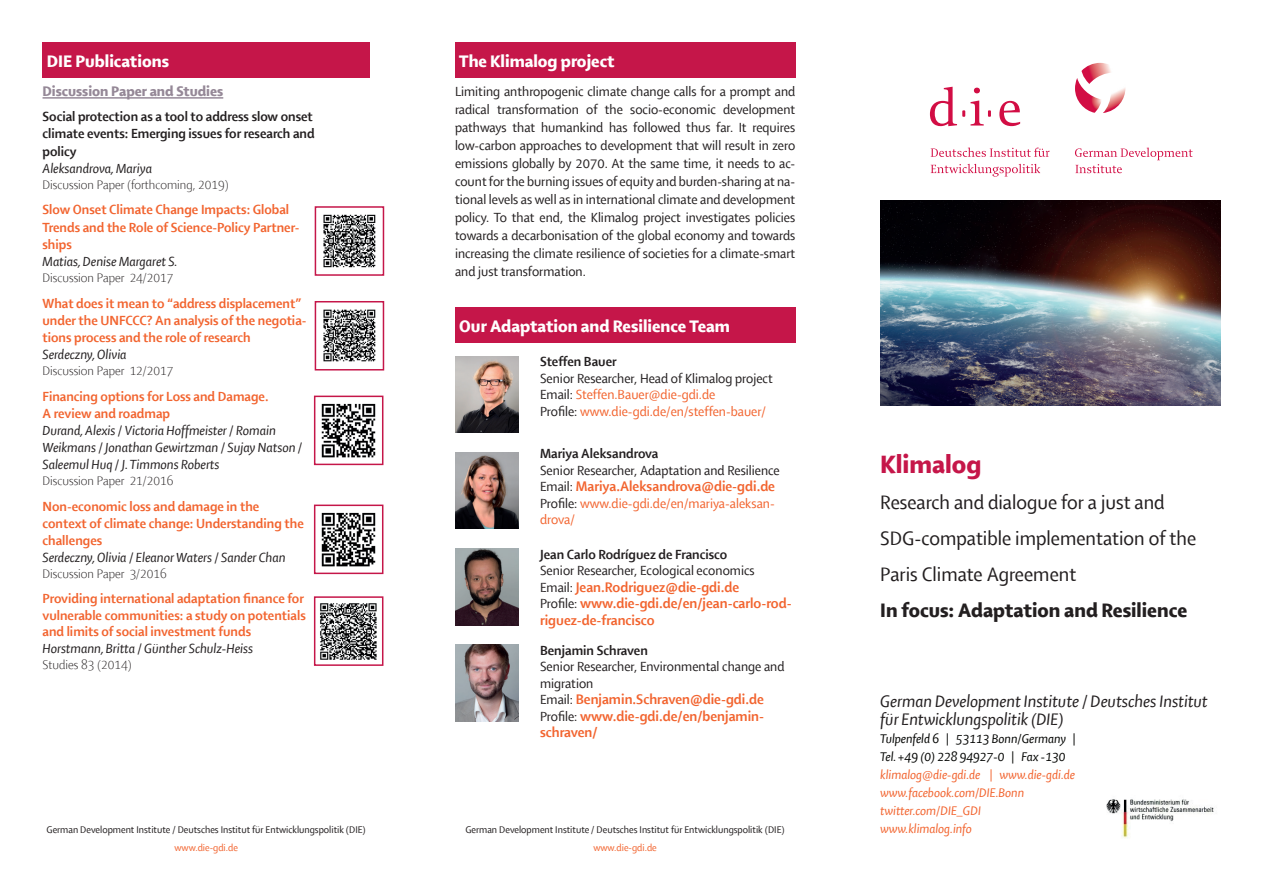
<style>
.page{position:relative;width:1263px;height:893px;background:#fff}
.page>*{position:absolute;margin:0;border:0;box-sizing:border-box;transform-origin:0 0}
.t1{font:27px "Shaker RH";color:#c51649}
.t2{font:21px/35.8px "Shaker R";color:#231f20}
.t3{font:21px "Shaker RH";color:#231f20}
.t4{font:18px/18px "Shaker RI";color:#231f20}
.t5{font:18px "Shaker RH";color:#fff}
.t6{font:15px/16.5px "Shaker RB";color:#f2642f}
.t7{font:15px "Shaker RH";color:#958897}
.t8{font:14.25px/18px "Shaker R";color:#231f20;text-align:justify}
.t9{font:14.25px/17.1px "Shaker RB";color:#f2642f}
.t10{font:14.25px/17.1px "Shaker RI";color:#231f20}
.t11{font:14.25px/17.1px "Shaker RB";color:#231f20}
.t12{font:14.25px/16.5px "Shaker R";color:#f2642f}
.t13{font:13.5px "Shaker RL";color:#231f20}
.t14{font:13.5px/18px "Shaker RI";color:#f2642f}
.t15{font:13.5px/18px "Shaker RI";color:#040503}
.t16{font:10.5px "Shaker R";color:#231f20}
.t17{font:10.5px "Shaker R";color:#f2642f}
.s1{color:#231f20}
.s2{font-family:"Shaker R";font-size:14.25px;color:#231f20}
</style>
<div class="page">
<div style="left:43px;top:43px;width:327px;height:35px;background:#c51649"></div>
<div style="left:455px;top:43px;width:340px;height:35px;background:#c51649"></div>
<div style="left:455px;top:307px;width:340px;height:36px;background:#c51649"></div>
<svg style="left:930px;top:87px;width:61px;height:39px"></svg>
<svg style="left:999px;top:101px;width:21px;height:25px"></svg>
<svg style="left:931px;top:148px;width:118px;height:9px"></svg>
<svg style="left:931px;top:164px;width:109px;height:13px"></svg>
<svg style="left:1075px;top:148px;width:117px;height:25px"></svg>
<img style="left:1075px;top:78px;width:26px;height:35px">
<img style="left:1103px;top:88px;width:22px;height:25px">
<img style="left:1081px;top:63px;width:30px;height:21px">
<img style="left:880px;top:201px;width:340px;height:205px">
<img style="left:1106px;top:799px;width:108px;height:39px">
<hr style="left:43px;top:97px;width:180px;height:2px;background:#958897">
<img style="left:455px;top:356px;width:64px;height:77px">
<img style="left:455px;top:452px;width:64px;height:77px">
<img style="left:455px;top:549px;width:64px;height:76px">
<img style="left:455px;top:645px;width:64px;height:76px">
<img style="left:321px;top:403px;width:55px;height:55px">
<div style="left:314px;top:396px;width:69px;height:69px;border:2px solid #c51649"></div>
<img style="left:321px;top:512px;width:55px;height:55px">
<div style="left:314px;top:505px;width:69px;height:69px;border:2px solid #c51649"></div>
<img style="left:323px;top:214px;width:53px;height:54px">
<div style="left:315px;top:206px;width:69px;height:70px;border:2px solid #c51649"></div>
<img style="left:323px;top:309px;width:53px;height:53px">
<div style="left:315px;top:301px;width:69px;height:69px;border:2px solid #c51649"></div>
<img style="left:320px;top:603px;width:57px;height:57px">
<div style="left:314px;top:596px;width:69px;height:70px;border:2px solid #c51649"></div>
<p class="t5" style="left:47px;top:51px;width:124px">DIE Publications</p>
<p class="t5" style="left:459px;top:51px;width:157px">The Klimalog project</p>
<p class="t7" style="left:43px;top:83px;width:182px">Discussion Paper and Studies</p>
<p class="t11" style="left:43px;top:108px;width:274px">Social protection as a tool to address slow onset climate events: Emerging issues for research and policy</p>
<p class="t10" style="left:43px;top:160px;width:111px">Aleksandrova, Mariya</p>
<p class="t13" style="left:43px;top:177px;width:188px">Discussion Paper (forthcoming, 2019)</p>
<p class="t9" style="left:43px;top:201px;width:259px">Slow Onset Climate Change Impacts: Global<br>Trends and the Role of Science-Policy Partner&shy;ships</p>
<p class="t10" style="left:43px;top:253px;width:137px">Matias, Denise Margaret S.</p>
<p class="t13" style="left:43px;top:270px;width:132px">Discussion Paper 24/2017</p>
<p class="t9" style="left:43px;top:294px;width:266px">What does it mean to “address displacement” under the UNFCCC? An analysis of the negotia&shy;tions process and the role of research</p>
<p class="t10" style="left:43px;top:346px;width:86px">Serdeczny, Olivia</p>
<p class="t13" style="left:43px;top:363px;width:132px">Discussion Paper 12/2017</p>
<p class="t9" style="left:43px;top:388px;width:228px">Financing options for Loss and Damage.<br>A review and roadmap</p>
<p class="t10" style="left:43px;top:422px;width:261px">Durand, Alexis / Victoria Hoffmeister / Romain<br>Weikmans / Jonathan Gewirtzman / Sujay Natson /<br>Saleemul Huq / J. Timmons Roberts</p>
<p class="t13" style="left:43px;top:474px;width:132px">Discussion Paper 21/2016</p>
<p class="t9" style="left:43px;top:498px;width:263px">Non-economic loss and damage in the context of climate change: Understanding the challenges</p>
<p class="t10" style="left:43px;top:549px;width:245px">Serdeczny, Olivia / Eleanor Waters / Sander Chan</p>
<p class="t13" style="left:43px;top:567px;width:126px">Discussion Paper 3/2016</p>
<p class="t9" style="left:43px;top:591px;width:265px;line-height:16.5px">Providing international adaptation finance for vulnerable communities: a study on potentials and limits of social investment funds</p>
<p class="t10" style="left:43px;top:640px;width:212px">Horstmann, Britta / Günther Schulz-Heiss</p>
<p class="t13" style="left:43px;top:658px;width:91px">Studies 83 (2014)</p>
<p class="t16" style="left:47px;top:823px;width:321px">German Development Institute / Deutsches Institut für Entwicklungspolitik (DIE)</p>
<p class="t17" style="left:174px;top:841px;width:65px">www.die-gdi.de</p>
<p class="t8" style="left:455px;top:83px;width:342px">Limiting anthropogenic climate change calls for a prompt and radical transformation of the socio-economic development pathways that humankind has followed thus far. It requires low-carbon approaches to development that will result in zero emissions globally by 2070. At the same time, it needs to ac&shy;count for the burning issues of equity and burden-sharing at na&shy;tional levels as well as in international climate and development policy. To that end, the Klimalog project investigates policies towards a decarbonisation of the global economy and towards increasing the climate resilience of societies for a climate-smart and just transformation.</p>
<p class="t5" style="left:459px;top:316px;width:272px">Our Adaptation and Resilience Team</p>
<p class="t11" style="left:540px;top:353px;width:78px">Steffen Bauer</p>
<p class="t12" style="left:540px;top:370px;width:234px"><span class="s1">Senior Researcher, Head of Klimalog project<br>Email:</span> Steffen.Bauer@die-gdi.de<br><span class="s1">Profile:</span> www.die-gdi.de/en/steffen-bauer/</p>
<p class="t11" style="left:540px;top:445px;width:120px">Mariya Aleksandrova</p>
<p class="t8" style="left:540px;top:461px;width:241px">Senior Researcher, Adaptation and Resilience</p>
<p class="t6" style="left:540px;top:478px;width:237px"><span class="s2">Email:</span> Mariya.Aleksandrova@die-gdi.de</p>
<p class="t12" style="left:540px;top:495px;width:236px"><span class="s1">Profile:</span> www.die-gdi.de/en/mariya-aleksan&shy;drova/</p>
<p class="t11" style="left:540px;top:546px;width:189px">Jean Carlo Rodríguez de Francisco</p>
<p class="t8" style="left:540px;top:562px;width:216px">Senior Researcher, Ecological economics</p>
<p class="t6" style="left:540px;top:579px;width:253px"><span class="s2">Email:</span> Jean.Rodriguez@die-gdi.de<br><span class="s2">Profile:</span> www.die-gdi.de/en/jean-carlo-rod&shy;riguez-de-francisco</p>
<p class="t11" style="left:540px;top:642px;width:109px">Benjamin Schraven</p>
<p class="t8" style="left:540px;top:659px;width:246px;line-height:16.5px">Senior Researcher, Environmental change and migration</p>
<p class="t6" style="left:540px;top:691px;width:226px;text-align:justify"><span class="s2">Email:</span> Benjamin.Schraven@die-gdi.de <span class="s2">Profile:</span> www.die-gdi.de/en/benjamin&shy;schraven/</p>
<p class="t16" style="left:465px;top:823px;width:321px">German Development Institute / Deutsches Institut für Entwicklungspolitik (DIE)</p>
<p class="t17" style="left:593px;top:841px;width:65px">www.die-gdi.de</p>
<h1 class="t1" style="left:880px;top:450px;width:103px">Klimalog</h1>
<h2 class="t2" style="left:880px;top:485px;width:317px">Research and dialogue for a just and<br>SDG-compatible implementation of the<br>Paris Climate Agreement</h2>
<h2 class="t3" style="left:880px;top:599px;width:308px">In focus: Adaptation and Resilience</h2>
<p class="t4" style="left:880px;top:692px;width:329px">German Development Institute / Deutsches Institut für Entwicklungspolitik (DIE)</p>
<p class="t15" style="left:880px;top:730px;width:197px">Tulpenfeld 6 | 53113 Bonn/Germany |<br>Tel. +49 (0) 228 94927-0 | Fax -130</p>
<p class="t14" style="left:880px;top:765px;width:196px">klimalog@die-gdi.de | www.die-gdi.de www.facebook.com/DIE.Bonn twitter.com/DIE_GDI www.klimalog.info</p>
</div>
